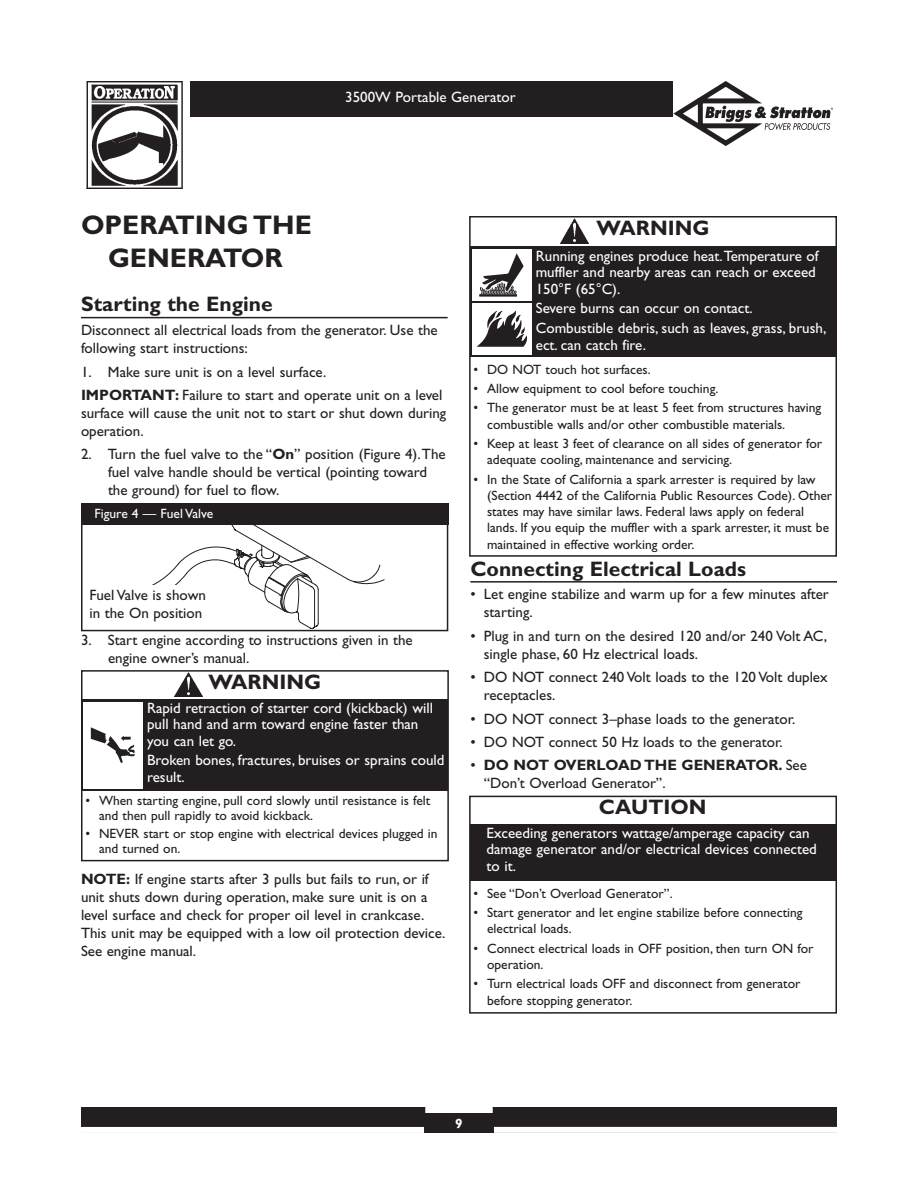
<style>
.page{position:relative;width:918px;height:1188px;background:#fff}
.page>*{position:absolute;margin:0;border:0;box-sizing:border-box;transform-origin:0 0}
.t1{font:700 27px/32.4px "Gill Sans";color:#231f20;text-align:center}
.t2{font:700 21px "Gill Sans";color:#231f20}
.t3{font:15px/18px "Gill Sans";color:#231f20}
.t4{font:15px/16.5px "Gill Sans";color:#fff}
.t5{font:13.5px/16.2px "Gill Sans";color:#231f20}
.t6{font:13.5px "Gill Sans";color:#fff}
.t7{font:700 13.5px "Gill Sans";color:#fff}
.s1{font-weight:700}
</style>
<div class="page">
<div style="left:81px;top:1107px;width:756px;height:26px;background:#231f20"></div>
<div style="left:425px;top:1107px;width:68px;height:6px;background:#fff"></div>
<div style="left:494px;top:1127px;width:343px;height:6px;background:#fff"></div>
<div style="left:81px;top:1127px;width:343px;height:6px;background:#fff"></div>
<img style="left:86px;top:81px;width:97px;height:108px">
<div style="left:191px;top:81px;width:482px;height:36px;background:#231f20"></div>
<svg style="left:673px;top:81px;width:160px;height:65px"></svg>
<hr style="left:81px;top:317px;width:367px;height:1px;background:#231f20">
<hr style="left:470px;top:581px;width:367px;height:2px;background:#231f20">
<svg style="left:145px;top:524px;width:240px;height:104px"></svg>
<div style="left:81px;top:518px;width:367px;height:113px;border:2px solid #231f20"></div>
<div style="left:89px;top:585px;width:124px;height:42px;background:#fff"></div>
<div style="left:81px;top:503px;width:367px;height:21px;background:#231f20"></div>
<div style="left:302px;top:526px;width:68px;height:20px;background:#fff"></div>
<div style="left:469px;top:796px;width:368px;height:218px;border:2px solid #231f20"></div>
<div style="left:470px;top:825px;width:366px;height:56px;background:#231f20"></div>
<div style="left:469px;top:216px;width:368px;height:341px;border:2px solid #231f20"></div>
<div style="left:470px;top:247px;width:366px;height:110px;background:#231f20"></div>
<img style="left:561px;top:219px;width:28px;height:24px">
<div style="left:472px;top:249px;width:59px;height:52px;background:#fff"></div>
<svg style="left:480px;top:253px;width:44px;height:41px"></svg>
<div style="left:480px;top:295px;width:37px;height:1px;border:1px solid #231f20"></div>
<div style="left:472px;top:303px;width:59px;height:52px;background:#fff"></div>
<svg style="left:476px;top:311px;width:51px;height:36px"></svg>
<div style="left:81px;top:670px;width:368px;height:191px;border:2px solid #231f20"></div>
<div style="left:83px;top:699px;width:365px;height:92px;background:#231f20"></div>
<img style="left:175px;top:672px;width:28px;height:25px">
<div style="left:83px;top:702px;width:60px;height:87px;background:#fff"></div>
<svg style="left:91px;top:727px;width:44px;height:36px"></svg>
<p class="t4" style="left:345px;top:91px;width:172px">3500W Portable Generator</p>
<h1 class="t1" style="left:81px;top:212px;width:232px">OPERATING THE<br>GENERATOR</h1>
<h2 class="t2" style="left:81px;top:297px;width:193px">Starting the Engine</h2>
<p class="t3" style="left:81px;top:323px;width:358px">Disconnect all electrical loads from the generator. Use the following start instructions:</p>
<p class="t3" style="left:81px;top:361px;width:363px;line-height:23.4px">1. Make sure unit is on a level surface.<br><span class="s1">IMPORTANT:</span> Failure to start and operate unit on a level</p>
<p class="t3" style="left:81px;top:406px;width:367px">surface will cause the unit not to start or shut down during operation.</p>
<p class="t3" style="left:108px;top:447px;width:339px;text-indent:-27px">2. Turn the fuel valve to the “<span class="s1">On</span>” position (Figure 4).The fuel valve handle should be vertical (pointing toward the ground) for fuel to flow.</p>
<p class="t6" style="left:94px;top:509px;width:120px">Figure 4 — Fuel Valve</p>
<p class="t3" style="left:89px;top:588px;width:118px">Fuel Valve is shown in the On position</p>
<p class="t3" style="left:108px;top:632px;width:306px;text-indent:-27px">3. Start engine according to instructions given in the engine owner’s manual.</p>
<h2 class="t2" style="left:208px;top:675px;width:114px">WARNING</h2>
<p class="t4" style="left:147px;top:701px;width:287px">Rapid retraction of starter cord (kickback) will pull hand and arm toward engine faster than you can let go.</p>
<p class="t4" style="left:147px;top:754px;width:299px">Broken bones, fractures, bruises or sprains could result.</p>
<p class="t5" style="left:99px;top:794px;width:333px;line-height:15px;text-indent:-14px">• When starting engine, pull cord slowly until resistance is felt and then pull rapidly to avoid kickback.</p>
<p class="t5" style="left:99px;top:827px;width:340px;line-height:15px;text-indent:-14px">• NEVER start or stop engine with electrical devices plugged in and turned on.</p>
<p class="t3" style="left:81px;top:872px;width:366px"><span class="s1">NOTE:</span> If engine starts after 3 pulls but fails to run, or if unit shuts down during operation, make sure unit is on a level surface and check for proper oil level in crankcase.<br>This unit may be equipped with a low oil protection device.<br>See engine manual.</p>
<h2 class="t2" style="left:597px;top:221px;width:114px">WARNING</h2>
<p class="t4" style="left:536px;top:249px;width:284px">Running engines produce heat.Temperature of muffler and nearby areas can reach or exceed<br>150°F (65°C).</p>
<p class="t4" style="left:536px;top:300px;width:292px;line-height:19.8px">Severe burns can occur on contact.<br>Combustible debris, such as leaves, grass, brush,</p>
<p class="t4" style="left:536px;top:338px;width:112px">ect. can catch fire.</p>
<p class="t5" style="left:474px;top:362px;width:179px">• DO NOT touch hot surfaces.</p>
<p class="t5" style="left:474px;top:382px;width:246px">• Allow equipment to cool before touching.</p>
<p class="t5" style="left:487px;top:401px;width:336px;text-indent:-14px">• The generator must be at least 5 feet from structures having combustible walls and/or other combustible materials.</p>
<p class="t5" style="left:487px;top:437px;width:337px;text-indent:-14px">• Keep at least 3 feet of clearance on all sides of generator for adequate cooling, maintenance and servicing.</p>
<p class="t5" style="left:487px;top:473px;width:347px;text-indent:-14px">• In the State of California a spark arrester is required by law (Section 4442 of the California Public Resources Code). Other states may have similar laws. Federal laws apply on federal lands. If you equip the muffler with a spark arrester, it must be maintained in effective working order.</p>
<h2 class="t2" style="left:470px;top:561px;width:277px">Connecting Electrical Loads</h2>
<p class="t3" style="left:484px;top:587px;width:347px;text-indent:-14px">• Let engine stabilize and warm up for a few minutes after starting.</p>
<p class="t3" style="left:484px;top:628px;width:345px;text-indent:-14px">• Plug in and turn on the desired 120 and/or 240 Volt AC, single phase, 60 Hz electrical loads.</p>
<p class="t3" style="left:484px;top:670px;width:345px;text-indent:-14px">• DO NOT connect 240 Volt loads to the 120 Volt duplex receptacles.</p>
<p class="t3" style="left:470px;top:711px;width:327px">• DO NOT connect 3–phase loads to the generator.</p>
<p class="t3" style="left:470px;top:735px;width:314px">• DO NOT connect 50 Hz loads to the generator.</p>
<p class="t3" style="left:484px;top:758px;width:325px;text-indent:-14px">• <span class="s1">DO NOT OVERLOAD THE GENERATOR.</span> See “Don’t Overload Generator”.</p>
<h2 class="t2" style="left:599px;top:800px;width:109px">CAUTION</h2>
<p class="t4" style="left:487px;top:826px;width:332px">Exceeding generators wattage/amperage capacity can damage generator and/or electrical devices connected to it.</p>
<p class="t5" style="left:474px;top:886px;width:201px">• See “Don’t Overload Generator”.</p>
<p class="t5" style="left:487px;top:906px;width:317px;text-indent:-14px">• Start generator and let engine stabilize before connecting electrical loads.</p>
<p class="t5" style="left:487px;top:942px;width:328px;text-indent:-14px">• Connect electrical loads in OFF position, then turn ON for operation.</p>
<p class="t5" style="left:487px;top:977px;width:315px;text-indent:-14px">• Turn electrical loads OFF and disconnect from generator before stopping generator.</p>
<p class="t7" style="left:455px;top:1119px;width:9px">9</p>
</div>
